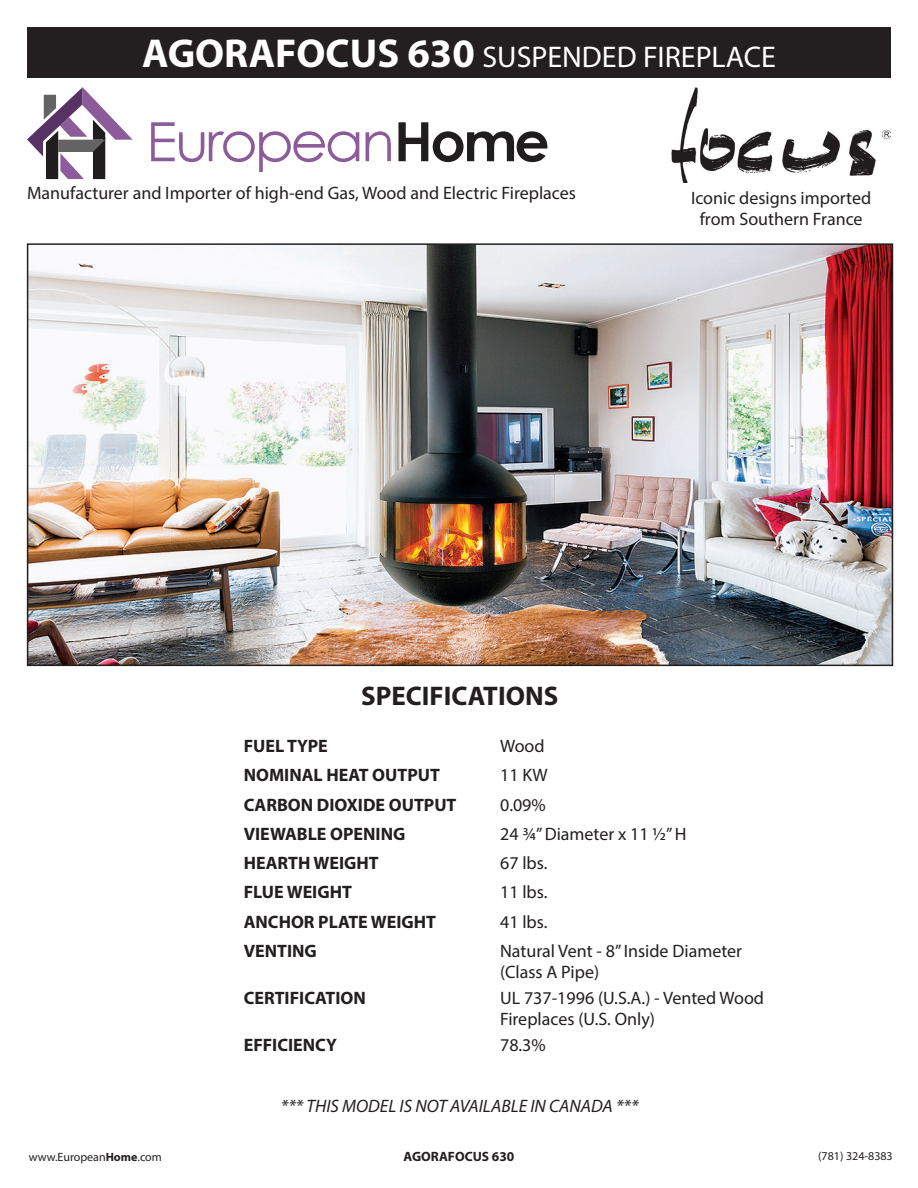
<style>
.page{position:relative;width:918px;height:1188px;background:#fff}
.page>*{position:absolute;margin:0;border:0;box-sizing:border-box;transform-origin:0 0}
.t1{font:30px "Myriad Pro";color:#fff}
.t2{font:700 27px "Myriad Pro";color:#231f20}
.t3{font:18px "Myriad Pro";color:#231f20}
.t4{font:700 18px "Myriad Pro";color:#231f20}
.t5{font:italic 18px "Myriad Pro";color:#231f20}
.t6{font:700 13.5px "Myriad Pro";color:#231f20}
.t7{font:12px "Myriad Pro";color:#231f20}
.s1{font-weight:700;font-size:40.5px}
.s2{font-weight:700}
</style>
<div class="page">
<div style="left:27px;top:27px;width:864px;height:51px;background:#231f20"></div>
<svg style="left:151px;top:122px;width:208px;height:50px"></svg>
<svg style="left:366px;top:131px;width:25px;height:30px"></svg>
<svg style="left:399px;top:122px;width:148px;height:40px"></svg>
<svg style="left:27px;top:87px;width:106px;height:92px"></svg>
<img style="left:671px;top:87px;width:220px;height:95px">
<img style="left:30px;top:246px;width:860px;height:417px">
<div style="left:27px;top:243px;width:866px;height:423px;border:2px solid #231f20"></div>
<p class="t1" style="left:142px;top:38px;width:635px"><span class="s1">AGORAFOCUS 630</span> SUSPENDED FIREPLACE</p>
<p class="t3" style="left:27px;top:182px;width:551px">Manufacturer and Importer of high-end Gas, Wood and Electric Fireplaces</p>
<p class="t3" style="left:691px;top:187px;width:182px">Iconic designs imported</p>
<p class="t3" style="left:700px;top:208px;width:164px">from Southern France</p>
<p class="t2" style="left:361px;top:678px;width:199px">SPECIFICATIONS</p>
<p class="t4" style="left:244px;top:734px;width:86px">FUEL TYPE</p>
<p class="t3" style="left:500px;top:735px;width:46px">Wood</p>
<p class="t4" style="left:244px;top:764px;width:198px">NOMINAL HEAT OUTPUT</p>
<p class="t3" style="left:500px;top:764px;width:49px">11 KW</p>
<p class="t4" style="left:244px;top:793px;width:214px">CARBON DIOXIDE OUTPUT</p>
<p class="t3" style="left:500px;top:794px;width:47px">0.09%</p>
<p class="t4" style="left:244px;top:822px;width:163px">VIEWABLE OPENING</p>
<p class="t3" style="left:500px;top:823px;width:188px">24 3/4” Diameter x 11 1/2” H</p>
<p class="t4" style="left:244px;top:851px;width:136px">HEARTH WEIGHT</p>
<p class="t3" style="left:500px;top:852px;width:49px">67 lbs.</p>
<p class="t4" style="left:244px;top:881px;width:110px">FLUE WEIGHT</p>
<p class="t3" style="left:500px;top:881px;width:49px">11 lbs.</p>
<p class="t4" style="left:244px;top:910px;width:194px">ANCHOR PLATE WEIGHT</p>
<p class="t3" style="left:500px;top:910px;width:49px">41 lbs.</p>
<p class="t4" style="left:244px;top:939px;width:75px">VENTING</p>
<p class="t3" style="left:500px;top:940px;width:244px">Natural Vent - 8” Inside Diameter</p>
<p class="t3" style="left:500px;top:961px;width:101px">(Class A Pipe)</p>
<p class="t4" style="left:244px;top:986px;width:124px">CERTIFICATION</p>
<p class="t3" style="left:500px;top:987px;width:266px">UL 737-1996 (U.S.A.) - Vented Wood</p>
<p class="t3" style="left:500px;top:1008px;width:156px">Fireplaces (U.S. Only)</p>
<p class="t4" style="left:244px;top:1033px;width:95px">EFFICIENCY</p>
<p class="t3" style="left:500px;top:1034px;width:47px">78.3%</p>
<p class="t5" style="left:281px;top:1095px;width:359px">*** THIS MODEL IS NOT AVAILABLE IN CANADA ***</p>
<p class="t7" style="left:29px;top:1150px;width:135px">www.European<span class="s2">Home</span>.com</p>
<p class="t6" style="left:404px;top:1148px;width:112px">AGORAFOCUS 630</p>
<p class="t7" style="left:818px;top:1149px;width:76px">(781) 324-8383</p>
</div>
